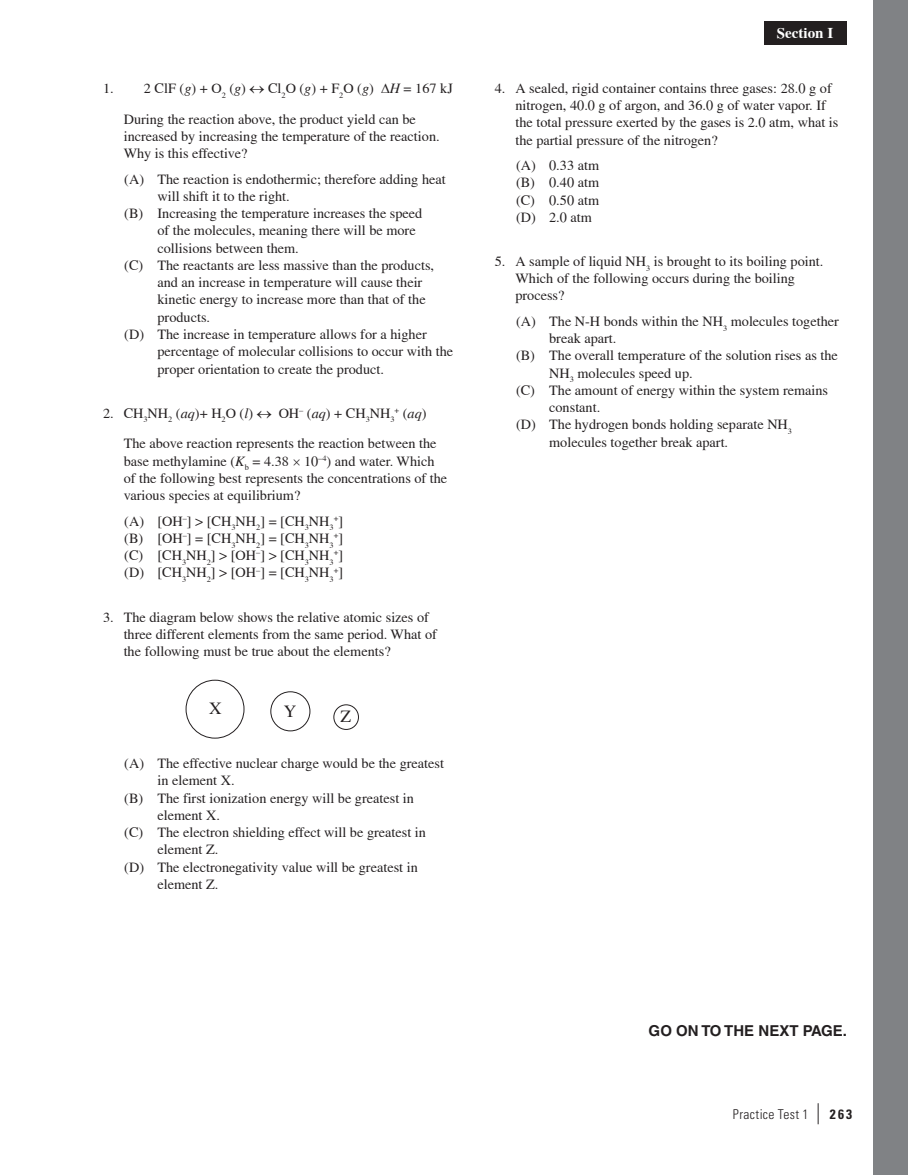
<style>
.page{position:relative;width:908px;height:1175px;background:#fff}
.page>*{position:absolute;margin:0;border:0;box-sizing:border-box;transform-origin:0 0}
.t1{font:17.4px "Times";color:#231f20}
.t2{font:700 15px "Helvetica";color:#231f20}
.t3{font:700 15px "Times";color:#fff}
.t4{font:14.25px/17.2px "Times";color:#231f20}
.t5{font:300 condensed 13.5px "Univers LT Std";letter-spacing:.025em;color:#231f20}
.t6{font:8.25px "Times";color:#231f20}
.s1{font-family:"Times LT";font-style:italic}
.s2{font-size:14.25px}
.s3{font-weight:400;font-size:21px}
.s4{font-weight:700}
</style>
<div class="page">
<div style="left:872px;top:0;width:35px;height:1175px;background:#808285"></div>
<div style="left:763px;top:21px;width:83px;height:23px;background:#231f20"></div>
<div style="left:186px;top:680px;width:58px;height:58px;border:1px solid #231f20;border-radius:50%"></div>
<div style="left:270px;top:691px;width:40px;height:40px;border:1px solid #231f20;border-radius:50%"></div>
<div style="left:333px;top:704px;width:26px;height:26px;border:1px solid #231f20;border-radius:50%"></div>
<p class="t4" style="left:124px;top:73px;width:330px;line-height:30.8px;text-indent:-21px">1. 2 ClF (<span class="s1">g</span>) + O<sub>2</sub> (<span class="s1">g</span>) ↔ Cl<sub>2</sub>O (<span class="s1">g</span>) + F<sub>2</sub>O (<span class="s1">g</span>) <span class="s1">H</span> = 167 kJ<br>During the reaction above, the product yield can be</p>
<p class="t4" style="left:124px;top:127px;width:317px">increased by increasing the temperature of the reaction.<br>Why is this effective?</p>
<p class="t4" style="left:124px;top:170px;width:323px">(A) The reaction is endothermic; therefore adding heat</p>
<p class="t4" style="left:157px;top:187px;width:134px">will shift it to the right.</p>
<p class="t4" style="left:124px;top:205px;width:299px">(B) Increasing the temperature increases the speed</p>
<p class="t4" style="left:157px;top:222px;width:260px">of the molecules, meaning there will be more</p>
<p class="t4" style="left:157px;top:239px;width:143px">collisions between them.</p>
<p class="t4" style="left:124px;top:256px;width:311px">(C) The reactants are less massive than the products,</p>
<p class="t4" style="left:157px;top:274px;width:266px">and an increase in temperature will cause their</p>
<p class="t4" style="left:157px;top:291px;width:270px">kinetic energy to increase more than that of the</p>
<p class="t4" style="left:157px;top:308px;width:54px">products.</p>
<p class="t4" style="left:124px;top:325px;width:304px">(D) The increase in temperature allows for a higher</p>
<p class="t4" style="left:157px;top:343px;width:297px">percentage of molecular collisions to occur with the</p>
<p class="t4" style="left:157px;top:360px;width:228px">proper orientation to create the product.</p>
<p class="t4" style="left:124px;top:397px;width:314px;line-height:30.8px;text-indent:-21px">2. CH<sub>3</sub>NH<sub>2</sub> (<span class="s1">aq</span>)+ H<sub>2</sub>O (<span class="s1">l</span>) ↔ OH<sup>–</sup> (<span class="s1">aq</span>) + CH<sub>3</sub>NH<sub>3</sub><sup>+</sup> (<span class="s1">aq</span>)<br>The above reaction represents the reaction between the</p>
<p class="t4" style="left:124px;top:452px;width:325px">base methylamine (<span class="s1">K</span><sub>b</sub> = 4.38 10<sup>–4</sup>) and water. Which of the following best represents the concentrations of the various species at equilibrium?</p>
<p class="t4" style="left:124px;top:512px;width:211px">(A) [OH<sup>–</sup>] &gt; [CH<sub>3</sub>NH<sub>2</sub>] = [CH<sub>3</sub>NH<sub>3</sub></p>
<p class="t6" style="left:333px;top:513px;width:11px">+<span class="s2">]</span></p>
<p class="t4" style="left:124px;top:529px;width:211px">(B) [OH<sup>–</sup>] = [CH<sub>3</sub>NH<sub>2</sub>] = [CH<sub>3</sub>NH<sub>3</sub></p>
<p class="t6" style="left:333px;top:530px;width:11px">+<span class="s2">]</span></p>
<p class="t4" style="left:124px;top:546px;width:211px">(C) [CH<sub>3</sub>NH<sub>2</sub>] &gt; [OH<sup>–</sup>] &gt; [CH<sub>3</sub>NH<sub>3</sub></p>
<p class="t6" style="left:333px;top:548px;width:11px">+<span class="s2">]</span></p>
<p class="t4" style="left:124px;top:564px;width:211px">(D) [CH<sub>3</sub>NH<sub>2</sub>] &gt; [OH<sup>–</sup>] = [CH<sub>3</sub>NH<sub>3</sub></p>
<p class="t6" style="left:333px;top:565px;width:11px">+<span class="s2">]</span></p>
<p class="t4" style="left:124px;top:608px;width:315px;text-indent:-21px">3. The diagram below shows the relative atomic sizes of three different elements from the same period. What of the following must be true about the elements?</p>
<p class="t1" style="left:209px;top:698px;width:14px">X</p>
<p class="t1" style="left:284px;top:701px;width:14px">Y</p>
<p class="t1" style="left:340px;top:706px;width:12px">Z</p>
<p class="t4" style="left:124px;top:754px;width:321px">(A) The effective nuclear charge would be the greatest</p>
<p class="t4" style="left:157px;top:772px;width:79px">in element X.</p>
<p class="t4" style="left:124px;top:789px;width:291px">(B) The first ionization energy will be greatest in</p>
<p class="t4" style="left:157px;top:806px;width:64px">element X.</p>
<p class="t4" style="left:124px;top:823px;width:303px">(C) The electron shielding effect will be greatest in</p>
<p class="t4" style="left:157px;top:841px;width:62px">element Z.</p>
<p class="t4" style="left:124px;top:858px;width:295px">(D) The electronegativity value will be greatest in</p>
<p class="t4" style="left:157px;top:875px;width:62px">element Z.</p>
<p class="t3" style="left:776px;top:24px;width:58px">Section I</p>
<p class="t4" style="left:515px;top:79px;width:324px;text-indent:-21px">4. A sealed, rigid container contains three gases: 28.0 g of nitrogen, 40.0 g of argon, and 36.0 g of water vapor. If the total pressure exerted by the gases is 2.0 atm, what is the partial pressure of the nitrogen?</p>
<p class="t4" style="left:516px;top:156px;width:85px;text-align:justify">(A) 0.33 atm (B) 0.40 atm (C) 0.50 atm (D) 2.0 atm</p>
<p class="t4" style="left:515px;top:252px;width:309px;text-indent:-21px">5. A sample of liquid NH<sub>3</sub> is brought to its boiling point.<br>Which of the following occurs during the boiling process?</p>
<p class="t4" style="left:516px;top:312px;width:324px">(A) The N-H bonds within the NH<sub>3</sub> molecules together</p>
<p class="t4" style="left:549px;top:329px;width:69px">break apart.</p>
<p class="t4" style="left:516px;top:347px;width:323px">(B) The overall temperature of the solution rises as the</p>
<p class="t4" style="left:549px;top:364px;width:145px">NH<sub>3</sub> molecules speed up.</p>
<p class="t4" style="left:516px;top:381px;width:313px">(C) The amount of energy within the system remains</p>
<p class="t4" style="left:549px;top:399px;width:53px">constant.</p>
<p class="t4" style="left:516px;top:416px;width:277px">(D) The hydrogen bonds holding separate NH<sub>3</sub></p>
<p class="t4" style="left:549px;top:433px;width:180px">molecules together break apart.</p>
<p class="t2" style="left:648px;top:1021px;width:200px">GO ON TO THE NEXT PAGE.</p>
<p class="t5" style="left:732px;top:1105px;width:121px">Practice Test 1 <span class="s3">|</span> <span class="s4">263</span></p>
</div>
